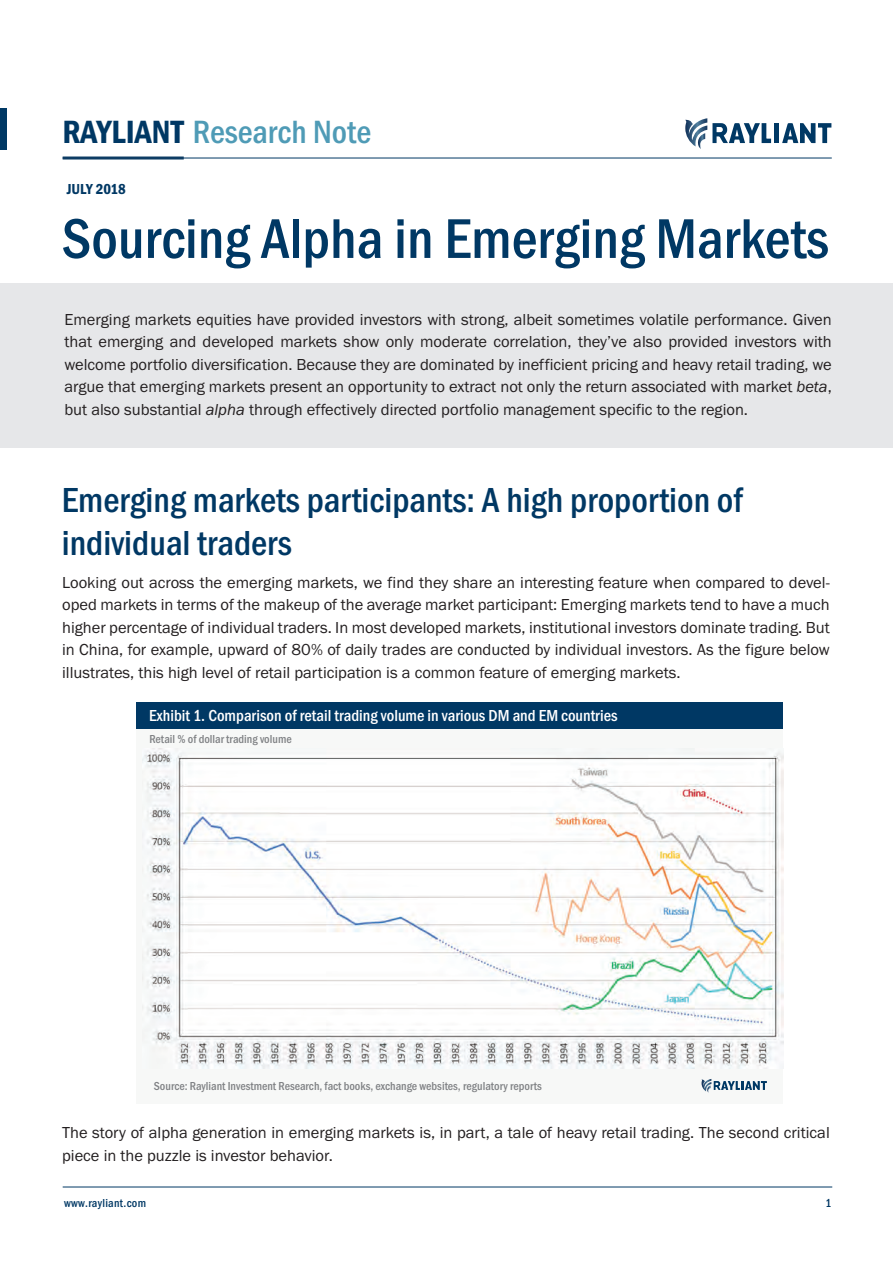
<style>
.page{position:relative;width:893px;height:1263px;background:#fff}
.page>*{position:absolute;margin:0;border:0;box-sizing:border-box;transform-origin:0 0}
.t1{font:500 condensed 57.9px "Franklin Got T";color:#003864}
.t2{font:500 condensed 36px/43.2px "Franklin Got T";color:#003864}
.t3{font:500 condensed 33.3px "Franklin Got T";color:#4f9bb6}
.t4{font:16.5px/22.5px "Franklin Got T";color:#231f20;text-align:justify}
.t5{font:500 condensed 16.5px "Franklin Got T";color:#fff}
.t6{font:600 condensed 15px "Franklin Got T";color:#003864}
.t7{font:500 condensed 12px "Franklin Got T";color:#808285}
.t8{font:500 condensed 12px "Franklin Gothic";letter-spacing:.025em;color:#003864}
.s1{font-weight:600;color:#003864}
.s2{font-style:italic}
</style>
<div class="page">
<div style="left:136px;top:724px;width:647px;height:379px;background:#f7f8f7"></div>
<hr style="left:63px;top:1187px;width:769px;height:1px;background:#003864">
<div style="left:136px;top:702px;width:647px;height:26px;background:#003864"></div>
<div style="left:0;top:283px;width:893px;height:165px;background:#e6e7e9"></div>
<img style="left:142px;top:748px;width:641px;height:320px">
<hr style="left:63px;top:158px;width:769px;height:1px;background:#003864">
<hr style="left:63px;top:156px;width:121px;height:3px;background:#0d3c64">
<div style="left:0;top:108px;width:7px;height:42px;background:#003864"></div>
<svg style="left:701px;top:1079px;width:66px;height:13px"></svg>
<svg style="left:782px;top:123px;width:49px;height:20px"></svg>
<div style="left:774px;top:123px;width:5px;height:20px;background:#003864"></div>
<svg style="left:685px;top:118px;width:86px;height:31px"></svg>
<h3 class="t3" style="left:62px;top:114px;width:310px"><span class="s1">RAYLIANT</span> Research Note</h3>
<p class="t6" style="left:67px;top:180px;width:61px">JULY 2018</p>
<h1 class="t1" style="left:62px;top:206px;width:769px">Sourcing Alpha in Emerging Markets</h1>
<p class="t4" style="left:64px;top:308px;width:769px">Emerging markets equities have provided investors with strong, albeit sometimes volatile performance. Given that emerging and developed markets show only moderate correlation, they’ve also provided investors with welcome portfolio diversification. Because they are dominated by inefficient pricing and heavy retail trading, we argue that emerging markets present an opportunity to extract not only the return associated with market <span class="s2">beta</span>, but also substantial <span class="s2">alpha</span> through effectively directed portfolio management specific to the region.</p>
<h2 class="t2" style="left:62px;top:478px;width:683px">Emerging markets participants: A high proportion of individual traders</h2>
<p class="t4" style="left:62px;top:571px;width:769px">Looking out across the emerging markets, we find they share an interesting feature when compared to devel&shy;oped markets in terms of the makeup of the average market participant: Emerging markets tend to have a much higher percentage of individual traders. In most developed markets, institutional investors dominate trading. But in China, for example, upward of 80% of daily trades are conducted by individual investors. As the figure below illustrates, this high level of retail participation is a common feature of emerging markets.</p>
<p class="t5" style="left:149px;top:706px;width:470px">Exhibit 1. Comparison of retail trading volume in various DM and EM countries</p>
<p class="t7" style="left:149px;top:732px;width:144px">Retail % of dollar trading volume</p>
<p class="t7" style="left:154px;top:1079px;width:389px">Source: Rayliant Investment Research, fact books, exchange websites, regulatory reports</p>
<p class="t4" style="left:62px;top:1121px;width:769px">The story of alpha generation in emerging markets is, in part, a tale of heavy retail trading. The second critical piece in the puzzle is investor behavior.</p>
<p class="t8" style="left:64px;top:1196px;width:84px">www.rayliant.com</p>
<p class="t8" style="left:826px;top:1196px;width:8px">1</p>
</div>
